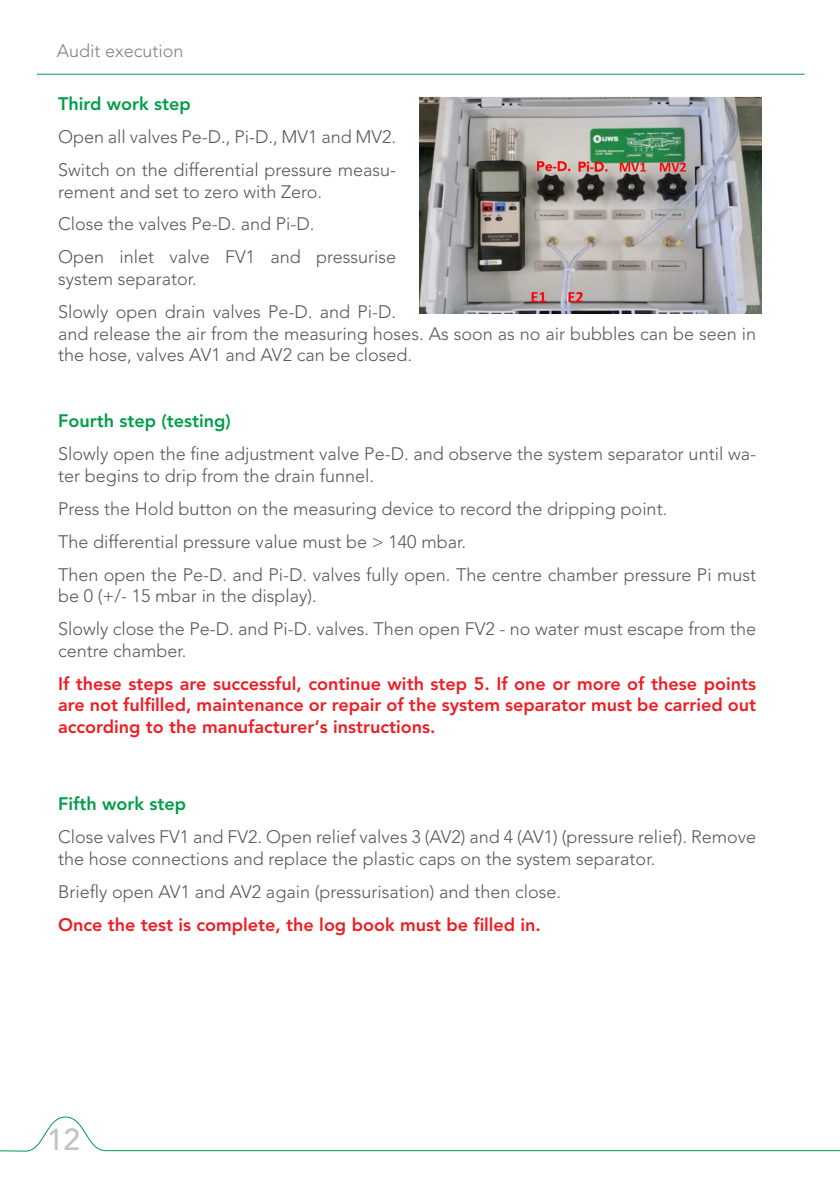
<style>
.page{position:relative;width:840px;height:1191px;background:#fff}
.page>*{position:absolute;margin:0;border:0;box-sizing:border-box;transform-origin:0 0}
.t1{font:500 30px "Avenir LT Pro";color:#c2c3c6}
.t2{font:300 18px/21.6px "Avenir LT Std";color:#57585a}
.t3{font:800 18px/21.6px "Avenir LT Pro";color:#ee1d23;text-align:justify}
.t4{font:800 18px "Avenir LT Pro";color:#009d4a}
.t5{font:300 18px "Avenir LT Std";color:#808285}
</style>
<div class="page">
<hr style="left:37px;top:74px;width:767px;height:1px;background:#009d4a">
<svg style="left:0;top:1116px;width:839px;height:35px"></svg>
<img style="left:419px;top:96px;width:342px;height:217px">
<p class="t5" style="left:57px;top:40px;width:128px">Audit execution</p>
<p class="t4" style="left:58px;top:93px;width:134px">Third work step</p>
<p class="t2" style="left:58px;top:126px;width:339px">Open all valves Pe-D., Pi-D., MV1 and MV2.</p>
<p class="t2" style="left:58px;top:159px;width:339px">Switch on the differential pressure measu&shy;rement and set to zero with Zero.</p>
<p class="t2" style="left:58px;top:213px;width:258px">Close the valves Pe-D. and Pi-D.</p>
<p class="t2" style="left:58px;top:246px;width:339px">Open inlet valve FV1 and pressurise system separator.</p>
<p class="t2" style="left:58px;top:301px;width:699px">Slowly open drain valves Pe-D. and Pi-D.<br>and release the air from the measuring hoses. As soon as no air bubbles can be seen in the hose, valves AV1 and AV2 can be closed.</p>
<p class="t4" style="left:58px;top:410px;width:174px">Fourth step (testing)</p>
<p class="t2" style="left:58px;top:443px;width:699px">Slowly open the fine adjustment valve Pe-D. and observe the system separator until wa&shy;ter begins to drip from the drain funnel.</p>
<p class="t2" style="left:58px;top:497px;width:610px">Press the Hold button on the measuring device to record the dripping point.</p>
<p class="t2" style="left:58px;top:530px;width:409px">The differential pressure value must be &gt; 140 mbar.</p>
<p class="t2" style="left:58px;top:563px;width:699px">Then open the Pe-D. and Pi-D. valves fully open. The centre chamber pressure Pi must be 0 (+/- 15 mbar in the display).</p>
<p class="t2" style="left:58px;top:618px;width:699px">Slowly close the Pe-D. and Pi-D. valves. Then open FV2 - no water must escape from the centre chamber.</p>
<p class="t3" style="left:58px;top:672px;width:699px">If these steps are successful, continue with step 5. If one or more of these points are not fulfilled, maintenance or repair of the system separator must be carried out according to the manufacturer‘s instructions.</p>
<p class="t4" style="left:58px;top:793px;width:129px">Fifth work step</p>
<p class="t2" style="left:58px;top:826px;width:699px">Close valves FV1 and FV2. Open relief valves 3 (AV2) and 4 (AV1) (pressure relief). Remove the hose connections and replace the plastic caps on the system separator.</p>
<p class="t2" style="left:58px;top:880px;width:504px">Briefly open AV1 and AV2 again (pressurisation) and then close.</p>
<p class="t3" style="left:58px;top:913px;width:484px">Once the test is complete, the log book must be filled in.</p>
<p class="t1" style="left:47px;top:1122px;width:35px">12</p>
</div>
